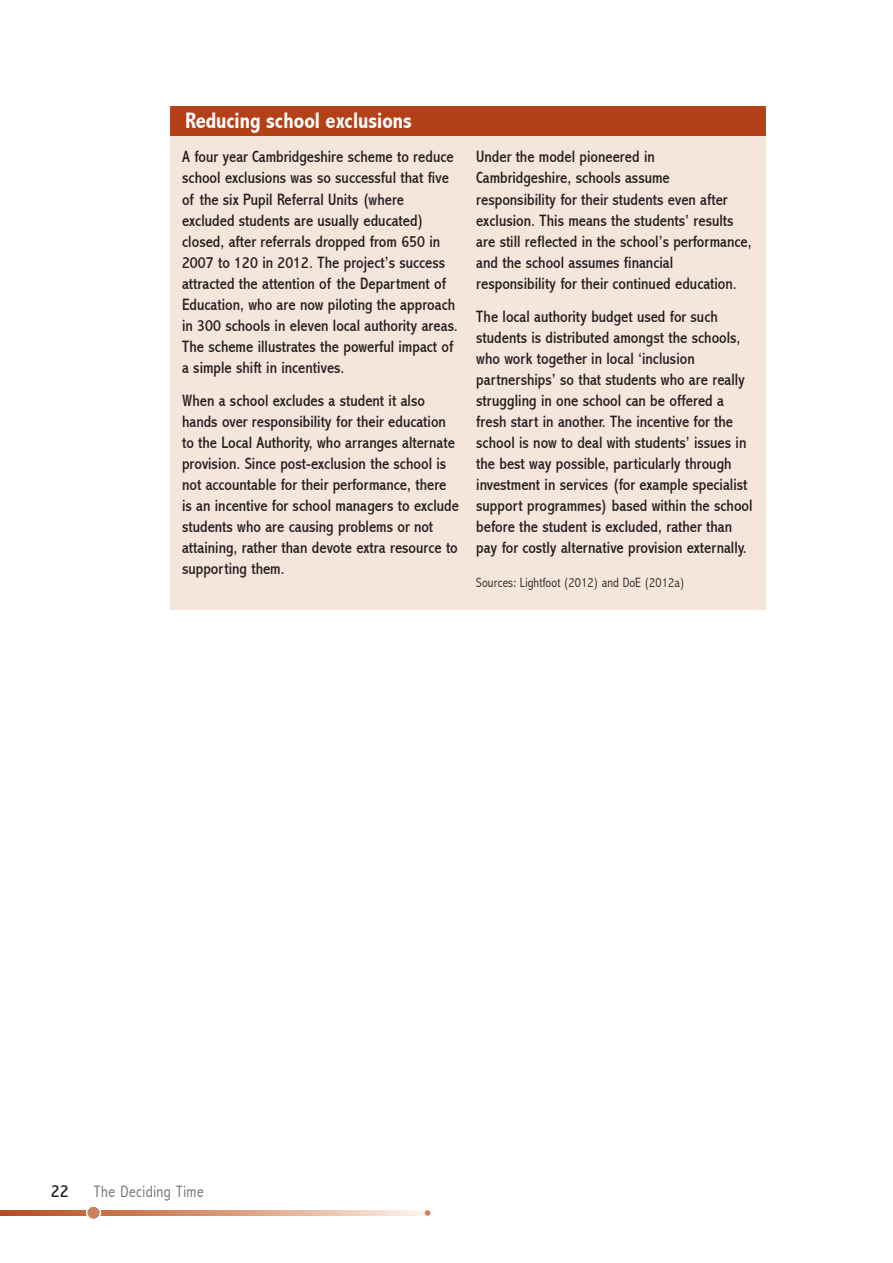
<style>
.page{position:relative;width:893px;height:1263px;background:#fff}
.page>*{position:absolute;margin:0;border:0;box-sizing:border-box;transform-origin:0 0}
.t1{font:700 condensed 22.5px "Abadi";color:#fff}
.t2{font:condensed 18px "Abadi";color:#231f20}
.t3{font:condensed 16.5px/21px "Abadi";color:#231f20}
.t4{font:300 condensed 16.5px "Abadi";letter-spacing:.03em;color:#6c6d70}
.t5{font:300 condensed 13.5px "Abadi";letter-spacing:.01em;color:#231f20}
</style>
<div class="page">
<svg style="left:0;top:1206px;width:430px;height:13px"></svg>
<div style="left:170px;top:107px;width:595px;height:503px;background:#f6e5db"></div>
<div style="left:170px;top:106px;width:595px;height:30px;background:#b44018"></div>
<h1 class="t1" style="left:185px;top:108px;width:228px">Reducing school exclusions</h1>
<p class="t3" style="left:182px;top:147px;width:277px">A four year Cambridgeshire scheme to reduce school exclusions was so successful that five of the six Pupil Referral Units (where excluded students are usually educated) closed, after referrals dropped from 650 in 2007 to 120 in 2012. The project’s success attracted the attention of the Department of Education, who are now piloting the approach in 300 schools in eleven local authority areas.<br>The scheme illustrates the powerful impact of a simple shift in incentives.</p>
<p class="t3" style="left:182px;top:391px;width:279px">When a school excludes a student it also hands over responsibility for their education to the Local Authority, who arranges alternate provision. Since post-exclusion the school is not accountable for their performance, there is an incentive for school managers to exclude students who are causing problems or not attaining, rather than devote extra resource to supporting them.</p>
<p class="t3" style="left:476px;top:147px;width:277px">Under the model pioneered in Cambridgeshire, schools assume responsibility for their students even after exclusion. This means the students’ results are still reflected in the school’s performance, and the school assumes financial responsibility for their continued education.</p>
<p class="t3" style="left:476px;top:307px;width:278px">The local authority budget used for such students is distributed amongst the schools, who work together in local ‘inclusion partnerships’ so that students who are really struggling in one school can be offered a fresh start in another. The incentive for the school is now to deal with students’ issues in the best way possible, particularly through investment in services (for example specialist support programmes) based within the school before the student is excluded, rather than pay for costly alternative provision externally.</p>
<p class="t5" style="left:476px;top:575px;width:210px">Sources: Lightfoot (2012) and DoE (2012a)</p>
<p class="t2" style="left:51px;top:1181px;width:19px">22</p>
<p class="t4" style="left:94px;top:1182px;width:112px">The Deciding Time</p>
</div>
